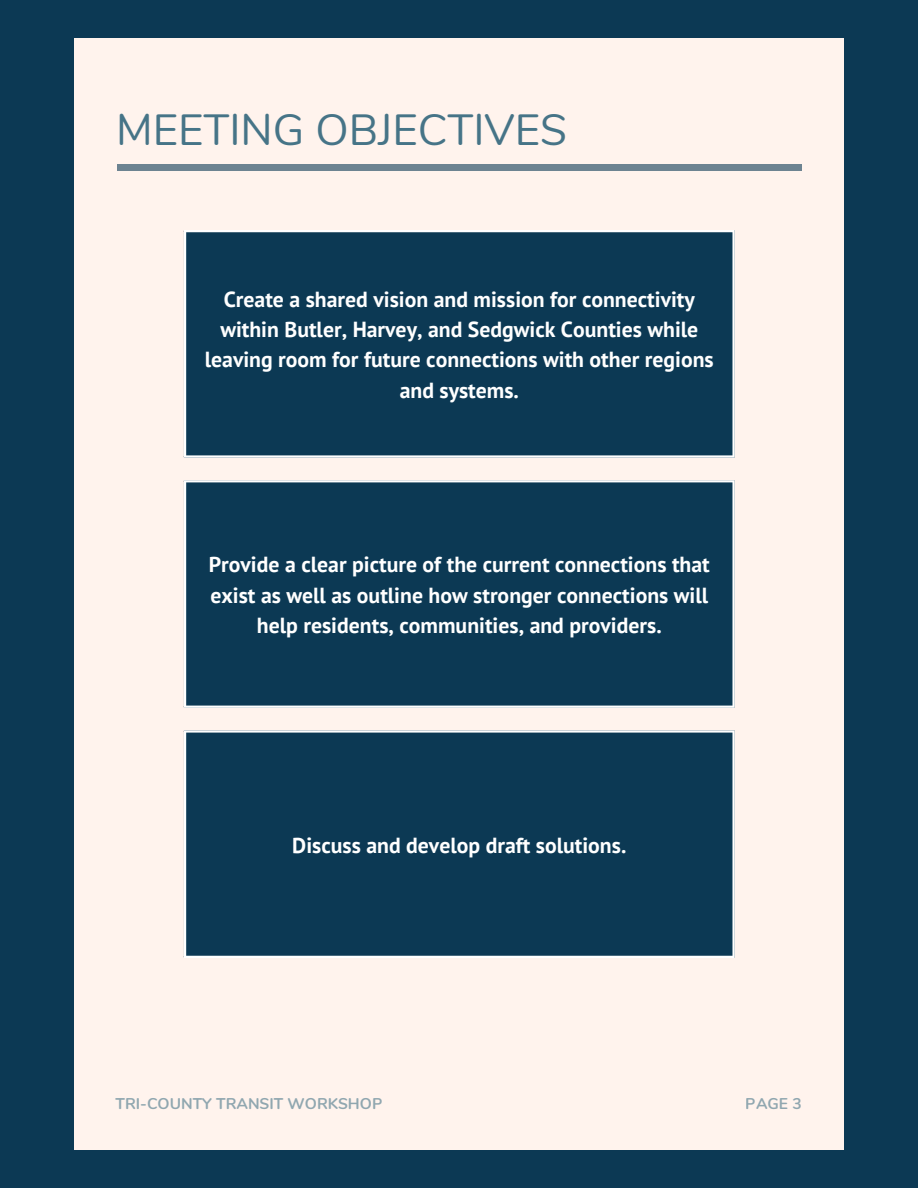
<style>
.page{position:relative;width:918px;height:1188px;background:#0c3954}
.page>*{position:absolute;margin:0;border:0;box-sizing:border-box;transform-origin:0 0}
.t1{font:43.65px "Nunito";color:#467487}
.t2{font:700 21.75px/30.3px "PT Sans";color:#fff;text-align:center}
.t3{font:700 15.6px "Nunito";color:#467487}
</style>
<div class="page">
<div style="left:75px;top:39px;width:768px;height:1111px;background:#fff3ed"></div>
<div style="left:117px;top:164px;width:685px;height:7px;background:#6d8391"></div>
<div style="left:186px;top:232px;width:546px;height:724px;background:#0c3954"></div>
<hr style="left:184px;top:232px;width:2px;height:223px;background:#fff">
<hr style="left:732px;top:232px;width:3px;height:223px;background:#fff">
<hr style="left:184px;top:230px;width:551px;height:2px;background:#fff">
<hr style="left:184px;top:455px;width:551px;height:3px;background:#fff">
<hr style="left:184px;top:482px;width:2px;height:224px;background:#fff">
<hr style="left:732px;top:482px;width:3px;height:224px;background:#fff">
<hr style="left:184px;top:480px;width:551px;height:2px;background:#fff">
<hr style="left:184px;top:706px;width:551px;height:2px;background:#fff">
<hr style="left:184px;top:733px;width:2px;height:223px;background:#fff">
<hr style="left:732px;top:733px;width:3px;height:223px;background:#fff">
<hr style="left:184px;top:730px;width:551px;height:3px;background:#fff">
<hr style="left:184px;top:956px;width:551px;height:2px;background:#fff">
<h1 class="t1" style="left:116px;top:101px;width:452px">MEETING OBJECTIVES</h1>
<p class="t2" style="left:205px;top:283px;width:510px">Create a shared vision and mission for connectivity within Butler, Harvey, and Sedgwick Counties while leaving room for future connections with other regions and systems.</p>
<p class="t2" style="left:209px;top:549px;width:502px">Provide a clear picture of the current connections that exist as well as outline how stronger connections will help residents, communities, and providers.</p>
<p class="t2" style="left:292px;top:830px;width:336px">Discuss and develop draft solutions.</p>
<p class="t3" style="left:116px;top:1093px;width:268px">TRI-COUNTY TRANSIT WORKSHOP</p>
<p class="t3" style="left:746px;top:1093px;width:57px">PAGE 3</p>
</div>
